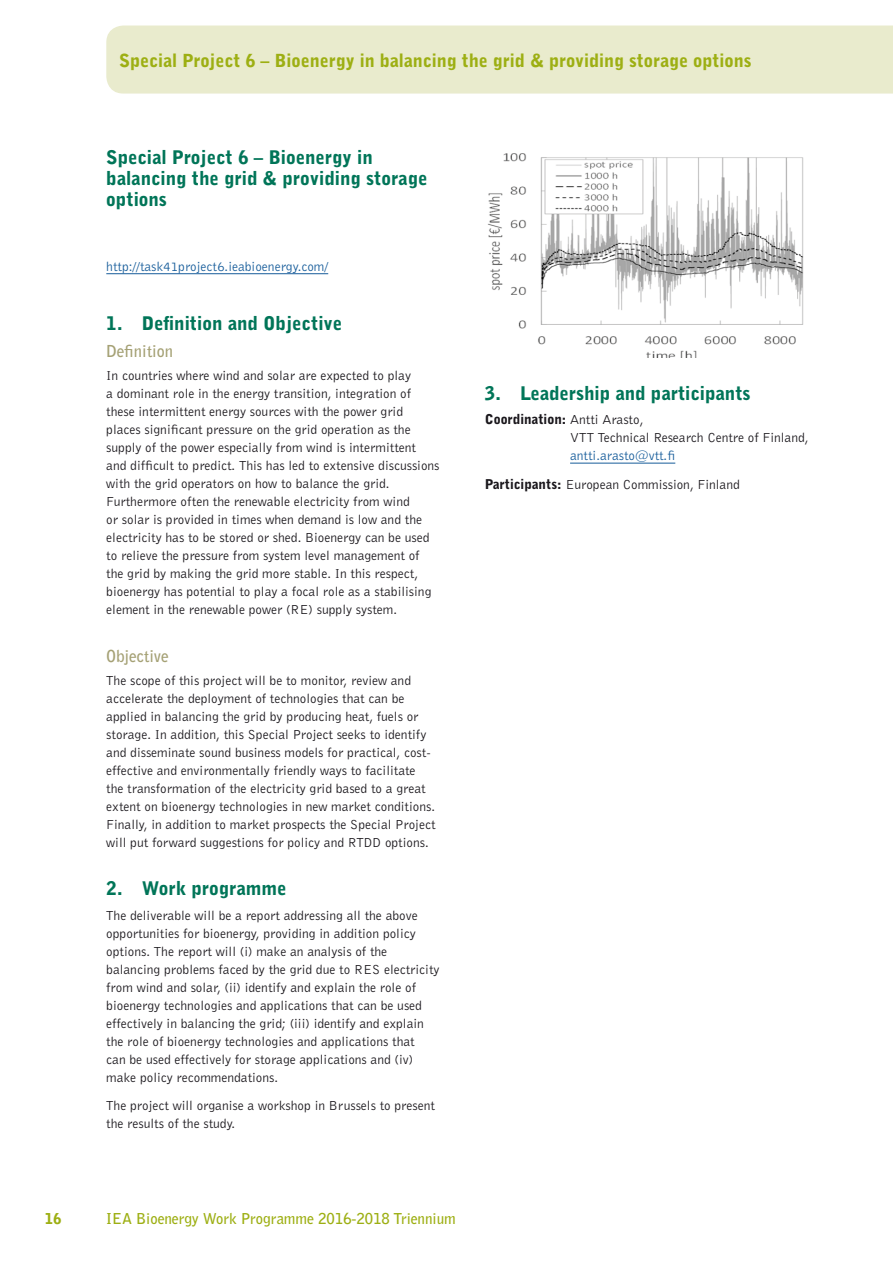
<style>
.page{position:relative;width:893px;height:1263px;background:#fff}
.page>*{position:absolute;margin:0;border:0;box-sizing:border-box;transform-origin:0 0}
.Head_I___11{font:900 18.75px/21px "Bell Gothic BT";color:#007558}
.Head_II{font:900 18.75px "Bell Gothic BT";color:#007558}
.t1{font:900 18px "Bell Gothic BT";color:#9daf13}
.Head_III_0B4{font:700 16.5px "Bell Gothic BT";color:#a5a175}
.Head_III{font:700 16.5px "Bell Gothic BT";color:#a5a175}
.t2{font:700 15px "Bell Gothic BT";color:#9daf13}
.t3{font:900 15px "Bell Gothic BT";color:#9daf13}
.Body_Text__3{font:13.5px/18px "Bell Gothic BT";color:#1a171c}
.Body_Text__5{font:13.5px "Bell Gothic BT";color:#165c9a}
.s1{font-weight:900}
.s2{color:#165c9a}
</style>
<div class="page">
<div style="left:106px;top:26px;width:787px;height:68px;background:#e9ebcd"></div>
<hr style="left:106px;top:273px;width:222px;height:1px;background:#165c9a">
<hr style="left:570px;top:463px;width:105px;height:1px;background:#165c9a">
<img style="left:487px;top:153px;width:317px;height:204px">
<h2 class="t1" style="left:119px;top:49px;width:634px">Special Project 6 – Bioenergy in balancing the grid &amp; providing storage options</h2>
<p class="Head_I___11" style="left:106px;top:146px;width:323px">Special Project 6 – Bioenergy in balancing the grid &amp; providing storage options</p>
<p class="Body_Text__5" style="left:106px;top:258px;width:223px">http://task41project6.ieabioenergy.com/</p>
<p class="Head_II" style="left:106px;top:311px;width:237px">1. Definition and Objective</p>
<p class="Head_III_0B4" style="left:106px;top:340px;width:68px">Definition</p>
<p class="Body_Text__3" style="left:106px;top:366px;width:335px">In countries where wind and solar are expected to play<br>a dominant role in the energy transition, integration of these intermittent energy sources with the power grid places significant pressure on the grid operation as the supply of the power especially from wind is intermittent and difficult to predict. This has led to extensive discussions with the grid operators on how to balance the grid.<br>Furthermore often the renewable electricity from wind<br>or solar is provided in times when demand is low and the electricity has to be stored or shed. Bioenergy can be used to relieve the pressure from system level management of the grid by making the grid more stable. In this respect, bioenergy has potential to play a focal role as a stabilising element in the renewable power (RE) supply system.</p>
<p class="Head_III" style="left:106px;top:645px;width:64px">Objective</p>
<p class="Body_Text__3" style="left:106px;top:671px;width:331px">The scope of this project will be to monitor, review and accelerate the deployment of technologies that can be applied in balancing the grid by producing heat, fuels or storage. In addition, this Special Project seeks to identify and disseminate sound business models for practical, cost&shy;effective and environmentally friendly ways to facilitate the transformation of the electricity grid based to a great extent on bioenergy technologies in new market conditions.<br>Finally, in addition to market prospects the Special Project will put forward suggestions for policy and RTDD options.</p>
<p class="Head_II" style="left:106px;top:877px;width:182px">2. Work programme</p>
<p class="Body_Text__3" style="left:106px;top:906px;width:335px">The deliverable will be a report addressing all the above opportunities for bioenergy, providing in addition policy options. The report will (i) make an analysis of the balancing problems faced by the grid due to RES electricity from wind and solar, (ii) identify and explain the role of bioenergy technologies and applications that can be used effectively in balancing the grid; (iii) identify and explain the role of bioenergy technologies and applications that<br>can be used effectively for storage applications and (iv) make policy recommendations.</p>
<p class="Body_Text__3" style="left:106px;top:1096px;width:330px">The project will organise a workshop in Brussels to present the results of the study.</p>
<p class="Head_II" style="left:485px;top:381px;width:267px">3. Leadership and participants</p>
<p class="Body_Text__3" style="left:570px;top:410px;width:240px;text-indent:-85px"><span class="s1">Coordination:</span> Antti Arasto,<br>VTT Technical Research Centre of Finland, <span class="s2">antti.arasto@vtt.fi</span></p>
<p class="Body_Text__3" style="left:485px;top:475px;width:257px"><span class="s1">Participants:</span> European Commission, Finland</p>
<p class="t3" style="left:45px;top:1209px;width:18px">16</p>
<p class="t2" style="left:106px;top:1209px;width:351px">IEA Bioenergy Work Programme 2016-2018 Triennium</p>
</div>
